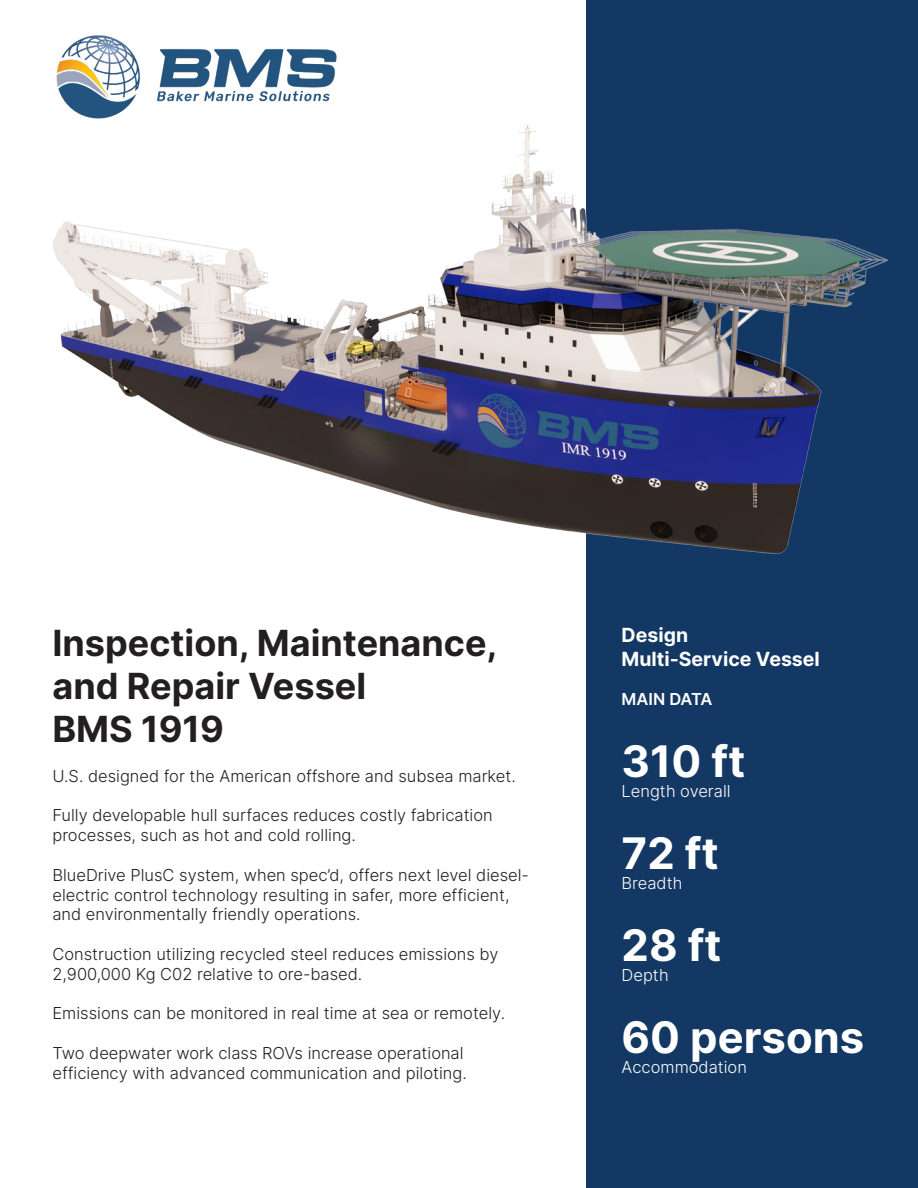
<style>
.page{position:relative;width:918px;height:1188px;background:#fff}
.page>*{position:absolute;margin:0;border:0;box-sizing:border-box;transform-origin:0 0}
.t1{font:700 43.5px "Inter";color:#fff}
.t2{font:700 36px/43.2px "Inter";color:#231f20}
.t3{font:700 19.5px/23.4px "Inter";color:#fff}
.t4{font:300 16.5px/19.8px "Inter";color:#231f20}
.t5{font:300 16.5px "Inter";color:#fff}
.t6{font:600 16.5px "Inter";letter-spacing:-.02em;color:#fff}
</style>
<div class="page">
<div style="left:586px;top:0;width:332px;height:1188px;background:#133863"></div>
<img style="left:56px;top:35px;width:281px;height:84px">
<img style="left:52px;top:125px;width:836px;height:428px">
<h2 class="t2" style="left:52px;top:620px;width:446px">Inspection, Maintenance, and Repair Vessel<br>BMS 1919</h2>
<p class="t4" style="left:52px;top:766px;width:465px">U.S. designed for the American offshore and subsea market.</p>
<p class="t4" style="left:52px;top:805px;width:442px">Fully developable hull surfaces reduces costly fabrication processes, such as hot and cold rolling.</p>
<p class="t4" style="left:52px;top:865px;width:478px">BlueDrive PlusC system, when spec’d, offers next level diesel&shy;electric control technology resulting in safer, more efficient, and environmentally friendly operations.</p>
<p class="t4" style="left:52px;top:944px;width:447px">Construction utilizing recycled steel reduces emissions by<br>2,900,000 Kg C02 relative to ore-based.</p>
<p class="t4" style="left:52px;top:1003px;width:454px">Emissions can be monitored in real time at sea or remotely.</p>
<p class="t4" style="left:52px;top:1043px;width:416px">Two deepwater work class ROVs increase operational efficiency with advanced communication and piloting.</p>
<p class="t3" style="left:622px;top:623px;width:200px">Design<br>Multi-Service Vessel</p>
<p class="t6" style="left:622px;top:687px;width:92px">MAIN DATA</p>
<h1 class="t1" style="left:622px;top:730px;width:125px">310 ft</h1>
<p class="t5" style="left:622px;top:779px;width:111px">Length overall</p>
<h1 class="t1" style="left:622px;top:822px;width:99px">72 ft</h1>
<p class="t5" style="left:622px;top:871px;width:62px">Breadth</p>
<h1 class="t1" style="left:622px;top:913px;width:101px">28 ft</h1>
<p class="t5" style="left:622px;top:963px;width:49px">Depth</p>
<h1 class="t1" style="left:622px;top:1005px;width:244px">60 persons</h1>
<p class="t5" style="left:622px;top:1055px;width:127px">Accommodation</p>
</div>
